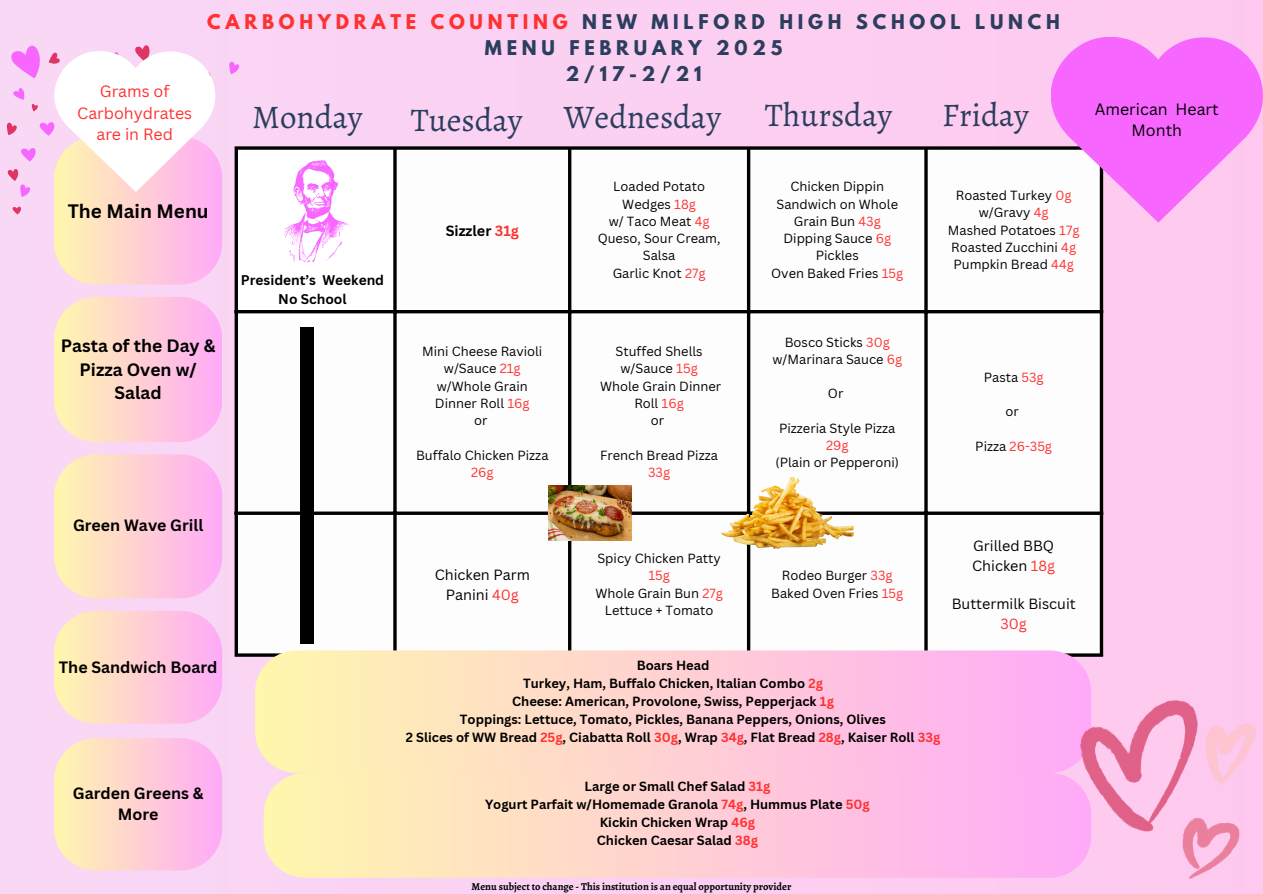
<style>
.page{position:relative;width:1263px;height:894px;background:#fff}
.page>*{position:absolute;margin:0;border:0;box-sizing:border-box;transform-origin:0 0}
.t1{font:33px "Alegreya";color:#2b3e5e}
.t2{font:700 18.9px "Canva Sans";color:#000}
.t3{font:700 18px/25.8px "League Spartan";letter-spacing:.265em;color:#2b3e5e;text-align:center}
.t4{font:700 17.4px/23.7px "Canva Sans";color:#000;text-align:center}
.t5{font:700 15.9px/21.3px "Canva Sans";color:#000;text-align:center}
.t6{font:15.9px/21.3px "Canva Sans";color:#ff3131;text-align:center}
.t7{font:15.9px/21.3px "Canva Sans";color:#000;text-align:center}
.t8{font:14.4px/19.4px "Canva Sans";color:#000;text-align:center}
.t9{font:700 14.4px "Canva Sans";color:#000}
.t10{font:700 13.65px/18.8px "Canva Sans";color:#000;text-align:center}
.t11{font:12.9px/17.2px "Canva Sans";color:#000;text-align:center}
.t12{font:700 12.9px/18px "Canva Sans";color:#000;text-align:center}
.t13{font:12.9px "Canva Sans";color:#ff3131}
.t14{font:700 10.5px "Alegreya";color:#000}
.s1{color:#ff3131}
.s2{color:#000}
</style>
<div class="page">
<div style="left:0;top:0;width:1263px;height:893px;background:#fbd0f2"></div>
<div style="left:238px;top:150px;width:862px;height:503px;background:#fdfdfd"></div>
<hr style="left:235px;top:150px;width:3px;height:503px;background:#000">
<svg style="left:393px;top:150px;width:4px;height:500px;fill:#000"></svg>
<hr style="left:568px;top:150px;width:3px;height:503px;background:#000">
<hr style="left:747px;top:150px;width:3px;height:503px;background:#000">
<svg style="left:924px;top:150px;width:4px;height:500px;fill:#000"></svg>
<hr style="left:1100px;top:150px;width:3px;height:503px;background:#000">
<svg style="left:235px;top:146px;width:816px;height:4px;fill:#000"></svg>
<hr style="left:235px;top:310px;width:868px;height:3px;background:#000">
<hr style="left:235px;top:511px;width:868px;height:3px;background:#000">
<hr style="left:235px;top:653px;width:868px;height:3px;background:#000">
<svg style="left:229px;top:62px;width:10px;height:12px"></svg>
<svg style="left:1051px;top:37px;width:212px;height:185px"></svg>
<svg style="left:54px;top:297px;width:168px;height:145px"></svg>
<svg style="left:54px;top:454px;width:168px;height:144px"></svg>
<svg style="left:54px;top:738px;width:168px;height:132px"></svg>
<svg style="left:255px;top:650px;width:836px;height:122px"></svg>
<img style="left:1080px;top:700px;width:175px;height:178px">
<svg style="left:284px;top:160px;width:64px;height:102px"></svg>
<svg style="left:54px;top:611px;width:168px;height:112px"></svg>
<svg style="left:264px;top:772px;width:827px;height:105px"></svg>
<img style="left:721px;top:477px;width:133px;height:71px">
<img style="left:548px;top:485px;width:83px;height:55px">
<svg style="left:7px;top:45px;width:215px;height:239px"></svg>
<div style="left:300px;top:327px;width:14px;height:316px;background:#000"></div>
<p class="t6" style="left:77px;top:80px;width:117px">Grams of<br>Carbohydrates are in Red</p>
<p class="t3" style="left:207px;top:11px;width:854px"><span class="s1">CARBOHYDRATE COUNTING</span> NEW MILFORD HIGH SCHOOL LUNCH<br>MENU FEBRUARY 2025<br>2/17-2/21</p>
<h6 class="t1" style="left:252px;top:94px;width:112px">Monday</h6>
<p class="t1" style="left:411px;top:97px;width:113px">Tuesday</p>
<p class="t1" style="left:564px;top:94px;width:159px">Wednesday</p>
<p class="t1" style="left:765px;top:93px;width:129px">Thursday</p>
<h3 class="t1" style="left:942px;top:93px;width:88px">Friday</h3>
<p class="t7" style="left:1095px;top:98px;width:125px">American Heart<br>Month</p>
<p class="t2" style="left:68px;top:197px;width:143px">The Main Menu</p>
<p class="t4" style="left:61px;top:333px;width:156px">Pasta of the Day &amp;<br>Pizza Oven w/<br>Salad</p>
<p class="t5" style="left:73px;top:514px;width:132px">Green Wave Grill</p>
<p class="t5" style="left:59px;top:655px;width:160px">The Sandwich Board</p>
<p class="t5" style="left:73px;top:781px;width:132px">Garden Greens &amp;<br>More</p>
<h4 class="t10" style="left:241px;top:270px;width:145px">President’s Weekend<br>No School</h4>
<h2 class="t9" style="left:446px;top:220px;width:75px">Sizzler <span class="s1">31g</span></h2>
<p class="t11" style="left:422px;top:342px;width:122px">Mini Cheese Ravioli w/Sauce <span class="s1">21g</span></p>
<p class="t11" style="left:435px;top:377px;width:96px;text-align:left">w/Whole Grain<br>Dinner Roll <span class="s1">16g</span></p>
<p class="t11" style="left:474px;top:411px;width:15px">or</p>
<p class="t11" style="left:416px;top:445px;width:134px">Buffalo Chicken Pizza<br><span class="s1">26g</span></p>
<h5 class="t11" style="left:613px;top:178px;width:93px">Loaded Potato<br>Wedges <span class="s1">18g</span></h5>
<p class="t11" style="left:609px;top:212px;width:102px">w/ Taco Meat <span class="s1">4g</span></p>
<h5 class="t11" style="left:598px;top:229px;width:124px">Queso, Sour Cream,<br>Salsa</h5>
<h1 class="t11" style="left:613px;top:264px;width:94px">Garlic Knot <span class="s1">27g</span></h1>
<p class="t11" style="left:616px;top:342px;width:89px">Stuffed Shells w/Sauce <span class="s1">15g</span></p>
<p class="t11" style="left:600px;top:377px;width:123px">Whole Grain Dinner<br>Roll <span class="s1">16g</span></p>
<p class="t11" style="left:651px;top:411px;width:15px">or</p>
<p class="t11" style="left:600px;top:445px;width:119px">French Bread Pizza<br><span class="s1">33g</span></p>
<h1 class="t11" style="left:776px;top:178px;width:123px">Chicken Dippin<br>Sandwich on Whole<br>Grain Bun <span class="s1">43g</span></h1>
<h1 class="t11" style="left:783px;top:229px;width:109px">Dipping Sauce <span class="s1">6g</span></h1>
<h1 class="t11" style="left:816px;top:247px;width:45px">Pickles</h1>
<h1 class="t11" style="left:771px;top:264px;width:134px">Oven Baked Fries <span class="s1">15g</span></h1>
<p class="t11" style="left:772px;top:333px;width:131px">Bosco Sticks <span class="s1">30g </span>w/Marinara Sauce <span class="s1">6g</span></p>
<p class="t11" style="left:828px;top:384px;width:17px">Or</p>
<p class="t11" style="left:779px;top:419px;width:118px">Pizzeria Style Pizza<br><span class="s1">29g</span></p>
<p class="t11" style="left:775px;top:453px;width:125px">(Plain or Pepperoni)</p>
<h3 class="t11" style="left:956px;top:186px;width:117px">Roasted Turkey <span class="s1">0g </span>w/Gravy <span class="s1">4g</span></h3>
<p class="t11" style="left:948px;top:221px;width:133px">Mashed Potatoes <span class="s1">17g</span></p>
<p class="t11" style="left:951px;top:238px;width:126px">Roasted Zucchini <span class="s1">4g</span></p>
<p class="t11" style="left:953px;top:255px;width:122px">Pumpkin Bread <span class="s1">44g</span></p>
<p class="t11" style="left:984px;top:368px;width:61px">Pasta <span class="s1">53g</span></p>
<p class="t11" style="left:1005px;top:402px;width:15px">or</p>
<p class="t13" style="left:975px;top:437px;width:78px"><span class="s2">Pizza</span> 26-35g</p>
<p class="t8" style="left:435px;top:565px;width:97px">Chicken Parm<br>Panini <span class="s1">40g</span></p>
<p class="t11" style="left:597px;top:549px;width:125px">Spicy Chicken Patty<br><span class="s1">15g</span></p>
<p class="t11" style="left:595px;top:583px;width:129px">Whole Grain Bun <span class="s1">27g</span></p>
<p class="t11" style="left:605px;top:601px;width:110px">Lettuce + Tomato</p>
<p class="t11" style="left:782px;top:566px;width:112px">Rodeo Burger <span class="s1">33g</span></p>
<p class="t11" style="left:771px;top:583px;width:134px">Baked Oven Fries <span class="s1">15g</span></p>
<p class="t12" style="left:406px;top:655px;width:536px">Boars Head<br>Turkey, Ham, Buffalo Chicken, Italian Combo <span class="s1">2g<br></span>Cheese: American, Provolone, Swiss, Pepperjack <span class="s1">1g<br></span>Toppings: Lettuce, Tomato, Pickles, Banana Peppers, Onions, Olives<br>2 Slices of WW Bread <span class="s1">25g</span>, Ciabatta Roll <span class="s1">30g</span>, Wrap <span class="s1">34g</span>, Flat Bread <span class="s1">28g</span>, Kaiser Roll <span class="s1">33g</span></p>
<p class="t8" style="left:972px;top:536px;width:85px;text-align:left">Grilled BBQ<br>Chicken <span class="s1">18g</span></p>
<p class="t8" style="left:952px;top:594px;width:126px">Buttermilk Biscuit<br><span class="s1">30g</span></p>
<p class="t12" style="left:485px;top:776px;width:386px">Large or Small Chef Salad <span class="s1">31g<br></span>Yogurt Parfait w/Homemade Granola <span class="s1">74g</span>, Hummus Plate <span class="s1">50g </span>Kickin Chicken Wrap <span class="s1">46g<br></span>Chicken Caesar Salad <span class="s1">38g</span></p>
<p class="t14" style="left:472px;top:879px;width:321px">Menu subject to change - This institution is an equal opportunity provider</p>
</div>
